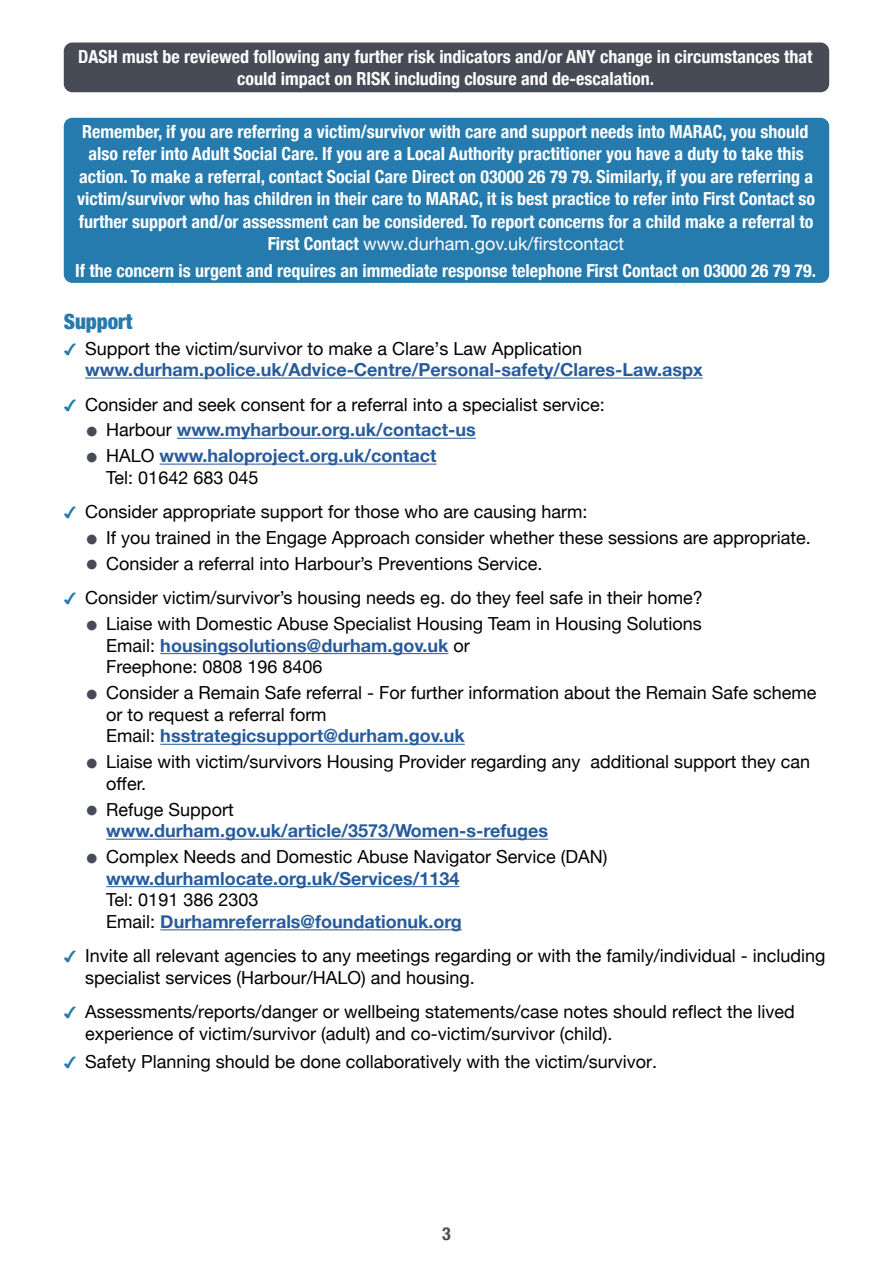
<style>
.page{position:relative;width:893px;height:1263px;background:#fff}
.page>*{position:absolute;margin:0;border:0;box-sizing:border-box;transform-origin:0 0}
.t1{font:900 condensed 21px "Helvetica Neue";color:#257bad}
.t2{font:18px/21.6px "Helvetica Neue";color:#000}
.Body_12pt_White{font:700 condensed 18px/22.5px "Helvetica Neue";color:#fff;text-align:center}
.t3{font:700 18px/21.6px "Helvetica Neue";color:#275b9b}
.t4{font:700 condensed 18px "Helvetica Neue";color:#464b56}
.s1{font-weight:400;font-stretch:normal}
.s2{font-weight:400;color:#000}
.s3{font-weight:900;font-stretch:condensed;font-size:27px;color:#464b56}
.s4{font-weight:700;color:#275b9b}
</style>
<div class="page">
<div style="left:64px;top:43px;width:765px;height:49px;background:#464b56;border-radius:9px"></div>
<div style="left:64px;top:118px;width:765px;height:165px;background:#257bad;border-radius:9px"></div>
<hr style="left:85px;top:378px;width:618px;height:1px;background:#275b9b">
<hr style="left:177px;top:438px;width:299px;height:1px;background:#275b9b">
<hr style="left:160px;top:464px;width:276px;height:1px;background:#275b9b">
<hr style="left:160px;top:653px;width:288px;height:1px;background:#275b9b">
<hr style="left:160px;top:744px;width:305px;height:1px;background:#275b9b">
<hr style="left:106px;top:839px;width:442px;height:1px;background:#275b9b">
<hr style="left:106px;top:886px;width:353px;height:1px;background:#275b9b">
<hr style="left:160px;top:929px;width:302px;height:1px;background:#275b9b">
<p class="Body_12pt_White" style="left:78px;top:44px;width:736px">DASH must be reviewed following any further risk indicators and/or ANY change in circumstances that could impact on RISK including closure and de-escalation.</p>
<p class="Body_12pt_White" style="left:77px;top:119px;width:739px">Remember, if you are referring a victim/survivor with care and support needs into MARAC, you should also refer into Adult Social Care. If you are a Local Authority practitioner you have a duty to take this action. To make a referral, contact Social Care Direct on 03000 26 79 79. Similarly, if you are referring a victim/survivor who has children in their care to MARAC, it is best practice to refer into First Contact so further support and/or assessment can be considered. To report concerns for a child make a referral to First Contact <span class="s1">www.durham.gov.uk/firstcontact</span></p>
<p class="Body_12pt_White" style="left:75px;top:258px;width:742px">If the concern is urgent and requires an immediate response telephone First Contact on 03000 26 79 79.</p>
<h3 class="t1" style="left:64px;top:304px;width:70px">Support</h3>
<p class="t3" style="left:85px;top:338px;width:619px"><span class="s2">Support the victim/survivor to make a Clare’s Law Application </span>www.durham.police.uk/Advice-Centre/Personal-safety/Clares-Law.aspx</p>
<p class="t2" style="left:85px;top:394px;width:521px">Consider and seek consent for a referral into a specialist service:</p>
<p class="t3" style="left:85px;top:420px;width:392px"><span class="s3">•</span> <span class="s2">Harbour</span> www.myharbour.org.uk/contact-us</p>
<p class="t3" style="left:106px;top:446px;width:332px;text-indent:-21px"><span class="s3">•</span> <span class="s2">HALO</span> www.haloproject.org.uk/contact<br><span class="s2">Tel: 01642 683 045</span></p>
<p class="t2" style="left:85px;top:502px;width:504px">Consider appropriate support for those who are causing harm:</p>
<p class="t2" style="left:85px;top:528px;width:727px"><span class="s3">•</span> If you trained in the Engage Approach consider whether these sessions are appropriate.</p>
<p class="t2" style="left:85px;top:554px;width:459px"><span class="s3">•</span> Consider a referral into Harbour’s Preventions Service.</p>
<p class="t2" style="left:85px;top:588px;width:619px">Consider victim/survivor’s housing needs e g. do they feel safe in their home?</p>
<p class="t2" style="left:106px;top:614px;width:597px;text-indent:-21px"><span class="s3">•</span> Liaise with Domestic Abuse Specialist Housing Team in Housing Solutions<br>Email: <span class="s4">housingsolutions@durham.gov.uk</span> or<br>Freephone: 0808 196 8406</p>
<p class="t2" style="left:106px;top:683px;width:712px;text-indent:-21px"><span class="s3">•</span> Consider a Remain Safe referral - For further information about the Remain Safe scheme or to request a referral form<br>Email: <span class="s4">hsstrategicsupport@durham.gov.uk</span></p>
<p class="t2" style="left:106px;top:752px;width:705px;text-indent:-21px"><span class="s3">•</span> Liaise with victim/survivors Housing Provider regarding any additional support they can offer.</p>
<p class="t3" style="left:106px;top:799px;width:443px;text-indent:-21px"><span class="s3">•</span> <span class="s2">Refuge Support </span>www.durham.gov.uk/article/3573/Women-s-refuges</p>
<p class="t2" style="left:106px;top:847px;width:503px;text-indent:-21px"><span class="s3">•</span> Complex Needs and Domestic Abuse Navigator Service (DAN) <span class="s4">www.durhamlocate.org.uk/Services/1134<br></span>Tel: 0191 386 2303<br>Email: <span class="s4">Durhamreferrals@foundationuk.org</span></p>
<p class="t2" style="left:85px;top:946px;width:742px">Invite all relevant agencies to any meetings regarding or with the family/individual - including specialist services (Harbour/HALO) and housing.</p>
<p class="t2" style="left:85px;top:1002px;width:711px">Assessments/reports/danger or wellbeing statements/case notes should reflect the lived experience of victim/survivor (adult) and co-victim/survivor (child).</p>
<p class="t2" style="left:85px;top:1052px;width:574px">Safety Planning should be done collaboratively with the victim/survivor.</p>
<p class="t4" style="left:442px;top:1218px;width:10px">3</p>
</div>
